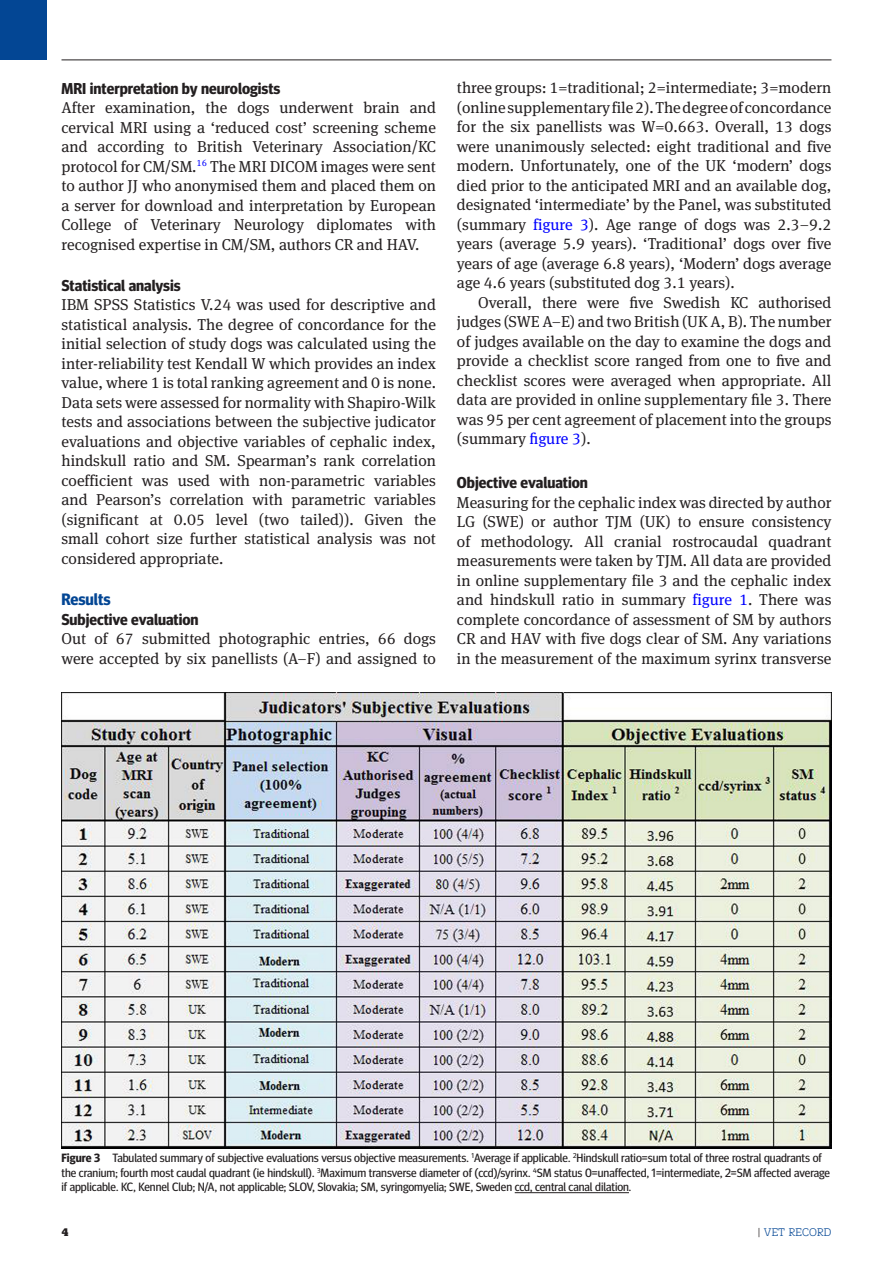
<style>
.page{position:relative;width:893px;height:1263px;background:#fff}
.page>*{position:absolute;margin:0;border:0;box-sizing:border-box;transform-origin:0 0}
.t1{font:700 16.5px "Meta Headline OT";color:#034694}
.t2{font:15.75px/19.5px "Meta Serif Pro";color:#231f20;text-align:justify}
.t3{font:700 15.75px "Meta Headline OT";color:#231f20}
.t4{font:12px/14.2px "Meta Headline OT";color:#231f20}
.t5{font:300 12px "Duplicate Slab";letter-spacing:.01em;color:#034694}
.t6{font:900 12px "Duplicate Slab";color:#231f20}
.s1{color:#00f}
.s2{font-weight:700}
.s3{color:#231f20}
</style>
<div class="page">
<div style="left:0;top:0;width:47px;height:60px;background:#034694"></div>
<hr style="left:62px;top:60px;width:769px;height:1px;background:#231f20">
<hr style="left:515px;top:1192px;width:114px;height:1px;background:#231f20">
<img style="left:62px;top:692px;width:769px;height:456px">
<p class="t3" style="left:62px;top:79px;width:220px">MRI interpretation by neurologists</p>
<p class="t2" style="left:61px;top:97px;width:376px">After examination, the dogs underwent brain and cervical MRI using a ‘reduced cost’ screening scheme and according to British Veterinary Association/KC protocol for CM/SM.<sup>16</sup> The MRI DICOM images were sent to author JJ who anonymised them and placed them on a server for download and interpretation by European College of Veterinary Neurology diplomates with recognised expertise in CM/SM, authors CR and HAV.</p>
<p class="t3" style="left:61px;top:276px;width:121px">Statistical analysis</p>
<p class="t2" style="left:61px;top:294px;width:376px">IBM SPSS Statistics V.24 was used for descriptive and statistical analysis. The degree of concordance for the initial selection of study dogs was calculated using the inter-reliability test Kendall W which provides an index value, where 1 is total ranking agreement and 0 is none.<br>Data sets were assessed for normality with Shapiro-Wilk tests and associations between the subjective judicator evaluations and objective variables of cephalic index, hindskull ratio and SM. Spearman’s rank correlation coefficient was used with non-parametric variables and Pearson’s correlation with parametric variables (significant at 0.05 level (two tailed)). Given the small cohort size further statistical analysis was not considered appropriate.</p>
<p class="t1" style="left:62px;top:589px;width:51px">Results</p>
<p class="t3" style="left:62px;top:609px;width:138px">Subjective evaluation</p>
<p class="t2" style="left:62px;top:628px;width:376px">Out of 67 submitted photographic entries, 66 dogs were accepted by six panellists (A–F) and assigned to</p>
<p class="t2" style="left:457px;top:77px;width:376px">three groups: 1=traditional; 2=intermediate; 3=modern (online supplementary file 2). The degree of concordance for the six panellists was W=0.663. Overall, 13 dogs were unanimously selected: eight traditional and five modern. Unfortunately, one of the UK ‘modern’ dogs died prior to the anticipated MRI and an available dog, designated ‘intermediate’ by the Panel, was substituted (summary <span class="s1">figure 3</span>). Age range of dogs was 2.3–9.2 years (average 5.9 years). ‘Traditional’ dogs over five years of age (average 6.8 years), ‘Modern’ dogs average age 4.6 years (substituted dog 3.1 years).</p>
<p class="t2" style="left:457px;top:292px;width:376px;text-indent:21px">Overall, there were five Swedish KC authorised judges (SWE A–E) and two British (UK A, B). The number of judges available on the day to examine the dogs and provide a checklist score ranged from one to five and checklist scores were averaged when appropriate. All data are provided in online supplementary file 3. There was 95 per cent agreement of placement into the groups (summary <span class="s1">figure 3</span>).</p>
<p class="t3" style="left:457px;top:473px;width:132px">Objective evaluation</p>
<p class="t2" style="left:457px;top:491px;width:376px">Measuring for the cephalic index was directed by author LG (SWE) or author TJM (UK) to ensure consistency of methodology. All cranial rostrocaudal quadrant measurements were taken by TJM. All data are provided in online supplementary file 3 and the cephalic index and hindskull ratio in summary <span class="s1">figure 1</span>. There was complete concordance of assessment of SM by authors CR and HAV with five dogs clear of SM. Any variations in the measurement of the maximum syrinx transverse</p>
<p class="t4" style="left:61px;top:1151px;width:770px"><span class="s2">Figure 3</span> Tabulated summary of subjective evaluations versus objective measurements. <sup>1</sup>Average if applicable. <sup>2</sup>Hindskull ratio=sum total of three rostral quadrants of the cranium; fourth most caudal quadrant (ie hindskull). <sup>3</sup>Maximum transverse diameter of (ccd)/syrinx. <sup>4</sup>SM status 0=unaffected, 1=intermediate, 2=SM affected average if applicable. KC, Kennel Club; N/A, not applicable; SLOV, Slovakia; SM, syringomyelia; SWE, Sweden ccd, central canal dilation.</p>
<p class="t6" style="left:61px;top:1224px;width:9px">4</p>
<p class="t5" style="left:758px;top:1225px;width:67px"><span class="s3">|</span> VET RECORD</p>
</div>
